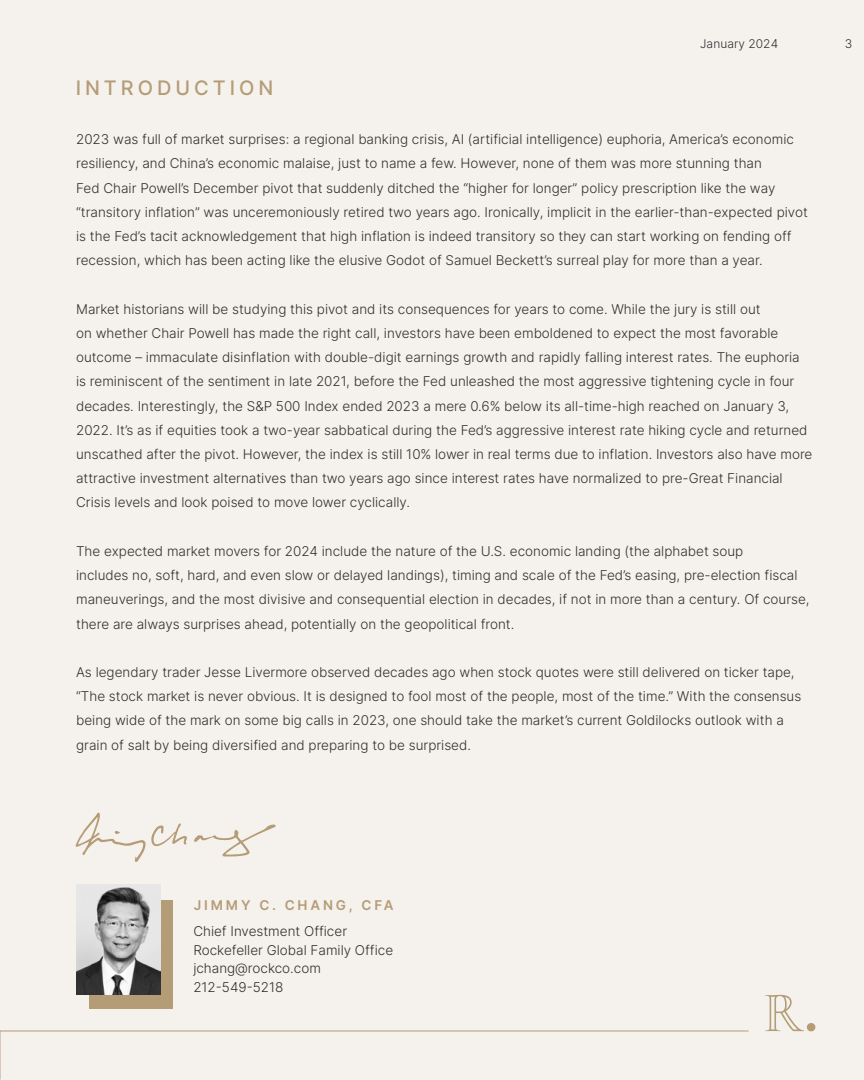
<style>
.page{position:relative;width:864px;height:1080px;background:#fff}
.page>*{position:absolute;margin:0;border:0;box-sizing:border-box;transform-origin:0 0}
.t1{font:500 19.95px "Inter";letter-spacing:.2em;color:#b49c76}
.t2{font:300 13.5px/24.2px "Inter";color:#303030}
.t3{font:600 13.5px "Inter";letter-spacing:.21em;color:#b49c76}
.t4{font:300 12px "Inter";letter-spacing:.005em;color:#303030}
</style>
<div class="page">
<div style="left:1px;top:0;width:863px;height:1080px;background:#f5f1ed"></div>
<svg style="left:194px;top:825px;width:82px;height:32px"></svg>
<svg style="left:75px;top:812px;width:112px;height:50px"></svg>
<hr style="left:0;top:1031px;width:748px;height:1px;background:#b49c76">
<div style="left:89px;top:900px;width:84px;height:109px;background:#b49c76"></div>
<img style="left:76px;top:885px;width:85px;height:109px">
<svg style="left:765px;top:995px;width:39px;height:36px"></svg>
<div style="left:807px;top:1023px;width:8px;height:8px;background:#b49c76;border-radius:50%"></div>
<h1 class="t1" style="left:76px;top:73px;width:199px">INTRODUCTION</h1>
<p class="t4" style="left:700px;top:35px;width:80px">January 2024</p>
<p class="t4" style="left:845px;top:35px;width:9px">3</p>
<p class="t2" style="left:76px;top:127px;width:733px">2023 was full of market surprises: a regional banking crisis, AI (artificial intelligence) euphoria, America’s economic resiliency, and China’s economic malaise, just to name a few. However, none of them was more stunning than<br>Fed Chair Powell’s December pivot that suddenly ditched the “higher for longer” policy prescription like the way “transitory inflation” was unceremoniously retired two years ago. Ironically, implicit in the earlier-than-expected pivot is the Fed’s tacit acknowledgement that high inflation is indeed transitory so they can start working on fending off recession, which has been acting like the elusive Godot of Samuel Beckett’s surreal play for more than a year.</p>
<p class="t2" style="left:76px;top:296px;width:738px">Market historians will be studying this pivot and its consequences for years to come. While the jury is still out<br>on whether Chair Powell has made the right call, investors have been emboldened to expect the most favorable outcome – immaculate disinflation with double-digit earnings growth and rapidly falling interest rates. The euphoria is reminiscent of the sentiment in late 2021, before the Fed unleashed the most aggressive tightening cycle in four decades. Interestingly, the S&amp;P 500 Index ended 2023 a mere 0.6% below its all-time-high reached on January 3, 2022. It’s as if equities took a two-year sabbatical during the Fed’s aggressive interest rate hiking cycle and returned unscathed after the pivot. However, the index is still 10% lower in real terms due to inflation. Investors also have more attractive investment alternatives than two years ago since interest rates have normalized to pre-Great Financial Crisis levels and look poised to move lower cyclically.</p>
<p class="t2" style="left:76px;top:539px;width:735px">The expected market movers for 2024 include the nature of the U.S. economic landing (the alphabet soup<br>includes no, soft, hard, and even slow or delayed landings), timing and scale of the Fed’s easing, pre-election fiscal maneuverings, and the most divisive and consequential election in decades, if not in more than a century. Of course, there are always surprises ahead, potentially on the geopolitical front.</p>
<p class="t2" style="left:76px;top:660px;width:727px">As legendary trader Jesse Livermore observed decades ago when stock quotes were still delivered on ticker tape, “The stock market is never obvious. It is designed to fool most of the people, most of the time.” With the consensus being wide of the mark on some big calls in 2023, one should take the market’s current Goldilocks outlook with a grain of salt by being diversified and preparing to be surprised.</p>
<p class="t3" style="left:194px;top:895px;width:201px">JIMMY C. CHANG, CFA</p>
<p class="t2" style="left:193px;top:922px;width:201px;line-height:18.5px">Chief Investment Officer<br>Rockefeller Global Family Office jchang@rockco.com<br>212-549-5218</p>
</div>
